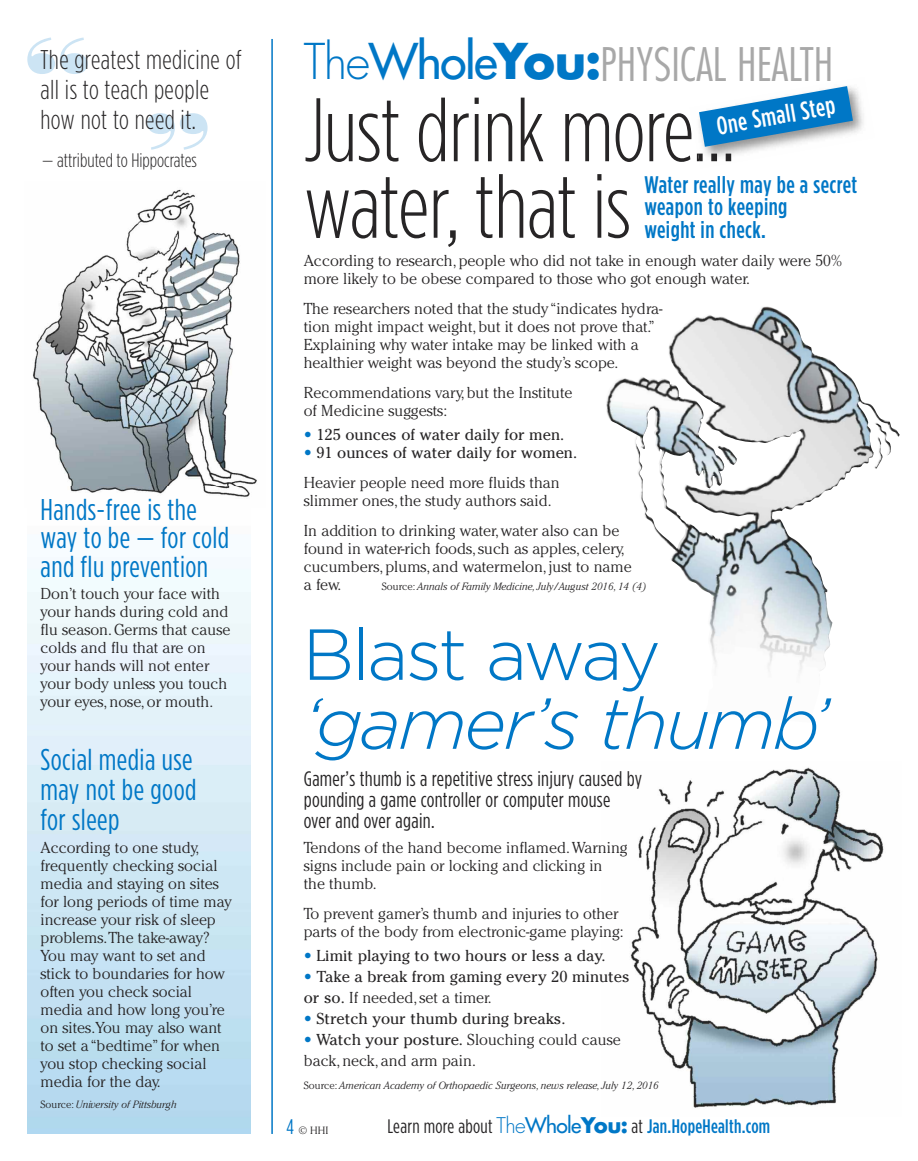
<style>
.page{position:relative;width:918px;height:1161px;background:#fff}
.page>*{position:absolute;margin:0;border:0;box-sizing:border-box;transform-origin:0 0}
.t1{font:300 90px/76.5px "Gotham Condensed";letter-spacing:-.005em;color:#272526}
.t2{font:90px "Bodoni Poster";color:#cce4f4}
.t3{font:italic 300 72px "Gotham";letter-spacing:-.035em;color:#0077c6}
.t4{font:300 72px "Gotham";letter-spacing:-.045em;color:#0077c6}
.t5{font:300 condensed 45px "Futura";color:#a8a8a8}
.t6{font:30px/28.5px "Gotham Condensed";letter-spacing:.015em;color:#0077c6}
.t7{font:300 27px/30px "Gotham Condensed";letter-spacing:.015em;color:#272526}
.t8{font:500 25.5px "Gotham Condensed";color:#fff}
.t9{font:500 24px/22.5px "Gotham Condensed";letter-spacing:.02em;color:#0077c6}
.t10{font:21px/21px "Gotham Condensed";letter-spacing:.015em;color:#272526}
.t11{font:500 19.5px "Gotham Condensed";letter-spacing:.015em;color:#0077c6}
.t12{font:300 19.5px "Gotham Condensed";color:#272526}
.t13{font:300 15.75px/18px "Cheltenham";color:#272526}
.t14{font:15.75px/21px "Cheltenham";color:#272526}
.t15{font:italic 300 10.5px "Cheltenham";color:#272526}
.t16{font:300 10.5px "Cheltenham";color:#272526}
.s1{font-style:normal}
.s2{font-stretch:normal;font-size:48px;color:#0077c6}
.s3{font-weight:400;font-stretch:normal;font-size:48px;color:#0077c6}
.s4{font-weight:700;font-stretch:normal;font-size:48px;color:#0077c6}
.s5{color:#0077c6}
.s6{font-weight:400;color:#0077c6}
.s7{font-weight:400}
.s8{font-weight:300}
.s9{font-family:"Gotham Condensed";font-weight:400;font-size:21px;color:#0077c6}
.s10{font-weight:400;color:#272526}
.s11{font-family:"Futura";font-weight:300;font-size:21px}
.s12{font-family:"Futura";font-weight:400;font-size:21px}
.s13{font-family:"Futura";font-weight:700;font-size:21px}
</style>
<div class="page">
<img style="left:630px;top:767px;width:254px;height:341px">
<img style="left:33px;top:189px;width:224px;height:297px">
<img style="left:631px;top:306px;width:269px;height:366px">
<img style="left:28px;top:486px;width:222px;height:648px">
<img style="left:703px;top:88px;width:160px;height:74px">
<img style="left:698px;top:153px;width:33px;height:9px">
<svg style="left:699px;top:86px;width:154px;height:61px"></svg>
<hr style="left:271px;top:39px;width:2px;height:1095px;background:#0077c6">
<h1 class="t2" style="left:25px;top:18px;width:66px">“</h1>
<h3 class="t7" style="left:40px;top:46px;width:203px">The greatest medicine of all is to teach people how not to need it.</h3>
<p class="t12" style="left:42px;top:153px;width:156px">— attributed to Hippocrates</p>
<h1 class="t2" style="left:145px;top:93px;width:66px">”</h1>
<h3 class="t6" style="left:40px;top:497px;width:190px">Hands-free is the way to be — for cold and flu prevention</h3>
<p class="t13" style="left:40px;top:586px;width:191px">Don’t touch your face with your hands during cold and flu season.Germs that cause colds and flu that are on your hands will not enter your body unless you touch your eyes,nose,or mouth.</p>
<h3 class="t6" style="left:40px;top:747px;width:158px;line-height:30px">Social media use may not be good for sleep</h3>
<p class="t13" style="left:40px;top:840px;width:193px">According to one study, frequently checking social media and staying on sites for long periods of time may increase your risk of sleep problems.The take-away?<br>You may want to set and stick to boundaries for how often you check social media and how long you’re on sites.You may also want to set a“bedtime”for when you stop checking social media for the day.</p>
<p class="t15" style="left:40px;top:1100px;width:138px"><span class="s1">Source:</span> University of Pittsburgh</p>
<h3 class="t5" style="left:304px;top:45px;width:531px"><span class="s2">The</span><span class="s3">Whole</span><span class="s4">You:</span>PHYSICAL HEALTH</h3>
<h1 class="t1" style="left:304px;top:97px;width:433px">Just drink more… water, that is</h1>
<h3 class="t8" style="left:715px;top:117px;width:121px;rotate:-10deg">One Small Step</h3>
<h3 class="t9" style="left:644px;top:175px;width:214px">Water really may be a secret weapon to keeping<br>weight in check.</h3>
<p class="t13" style="left:304px;top:253px;width:540px">According to research,people who did not take in enough water daily were 50% more likely to be obese compared to those who got enough water.</p>
<p class="t13" style="left:304px;top:301px;width:360px">The researchers noted that the study“indicates hydra&shy;tion might impact weight,but it does not prove that.” Explaining why water intake may be linked with a healthier weight was beyond the study’s scope.</p>
<p class="t13" style="left:304px;top:385px;width:270px">Recommendations vary,but the Institute of Medicine suggests:</p>
<p class="t14" style="left:304px;top:424px;width:262px"><span class="s5">•</span> 125 ounces of water daily for men.</p>
<p class="t13" style="left:304px;top:439px;width:275px;line-height:30px"><span class="s6">•</span> <span class="s7">91 ounces of water daily for women.<br></span>Heavier people need more fluids than</p>
<p class="t13" style="left:304px;top:487px;width:317px;line-height:30px">slimmer ones,the study authors said.<br>In addition to drinking water,water also can be</p>
<p class="t13" style="left:304px;top:541px;width:330px">found in water-rich foods,such as apples, celery, cucumbers,plums, and watermelon, just to name a few.</p>
<p class="t15" style="left:382px;top:582px;width:266px"><span class="s1">Source:</span> Annals of Family Medicine,July/August 2016, 14 (4)</p>
<h2 class="t4" style="left:302px;top:629px;width:360px">Blast away</h2>
<h2 class="t3" style="left:302px;top:698px;width:528px">‘gamer’s thumb’</h2>
<h3 class="t10" style="left:304px;top:769px;width:340px">Gamer’s thumb is a repetitive stress injury caused by pounding a game controller or computer mouse over and over again.</h3>
<p class="t13" style="left:304px;top:840px;width:325px">Tendons of the hand become inflamed.Warning signs include pain or locking and clicking in the thumb.</p>
<p class="t13" style="left:304px;top:906px;width:322px">To prevent gamer’s thumb and injuries to other parts of the body from electronic-game playing:</p>
<p class="t14" style="left:304px;top:945px;width:303px"><span class="s5">•</span> Limit playing to two hours or less a day.</p>
<p class="t14" style="left:304px;top:966px;width:327px"><span class="s5">•</span> Take a break from gaming every 20 minutes or so. <span class="s8">If needed,set a timer.</span></p>
<p class="t14" style="left:304px;top:1008px;width:263px"><span class="s5">•</span> Stretch your thumb during breaks.</p>
<p class="t13" style="left:304px;top:1031px;width:319px;line-height:21px"><span class="s6">•</span> <span class="s7">Watch your posture.</span> Slouching could cause back,neck, and arm pain.</p>
<p class="t15" style="left:304px;top:1081px;width:357px"><span class="s1">Source:</span> American Academy of Orthopaedic Surgeons, news release,July 12, 2016</p>
<p class="t16" style="left:286px;top:1126px;width:43px"><span class="s9">4</span> © HHI</p>
<p class="t11" style="left:388px;top:1120px;width:384px"><span class="s10">Learn more about</span> <span class="s11">The</span><span class="s12">Whole</span><span class="s13">You:</span> <span class="s10">at</span> Jan.HopeHealth.com</p>
</div>
